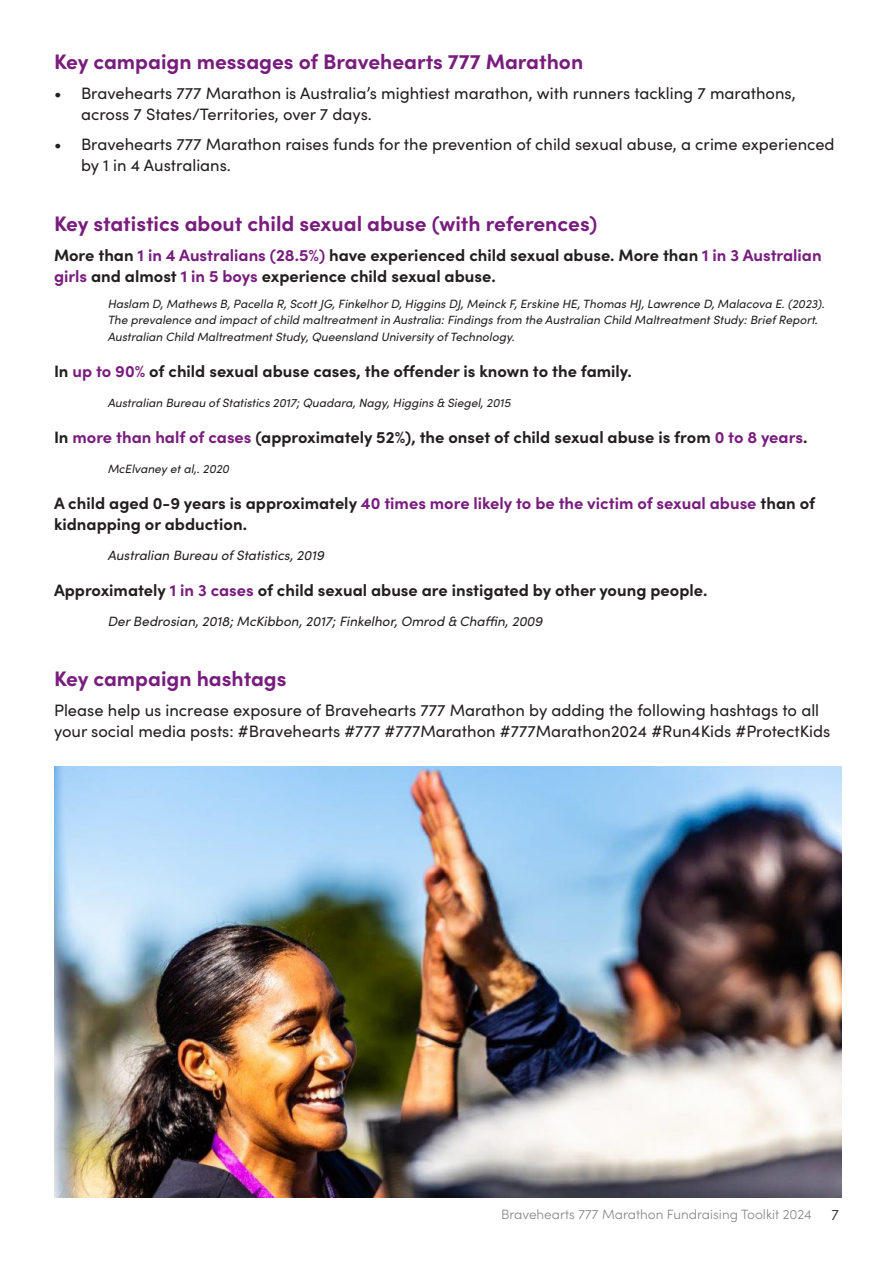
<style>
.page{position:relative;width:893px;height:1263px;background:#fff}
.page>*{position:absolute;margin:0;border:0;box-sizing:border-box;transform-origin:0 0}
.t1{font:700 21px "Sofia Pro";color:#781d7d}
.t2{font:700 16.5px/21px "Sofia Pro";color:#231f20}
.t3{font:16.5px/21px "Sofia Pro";color:#231f20}
.t4{font:300 15px "Sofia Pro";color:#231f20}
.t5{font:italic 13.5px "Sofia Pro";color:#231f20}
.t6{font:300 13.5px "Sofia Pro";color:#848689}
.t7{font:italic 12px/16.5px "Sofia Pro";color:#231f20}
.s1{color:#781d7d}
</style>
<div class="page">
<img style="left:54px;top:766px;width:787px;height:431px">
<p class="t1" style="left:54px;top:46px;width:531px">Key campaign messages of Bravehearts 777 Marathon</p>
<p class="t3" style="left:81px;top:82px;width:716px;text-indent:-27px">• Bravehearts 777 Marathon is Australia’s mightiest marathon, with runners tackling 7 marathons, across 7 States/Territories, over 7 days.</p>
<p class="t3" style="left:81px;top:133px;width:755px;text-indent:-27px">• Bravehearts 777 Marathon raises funds for the prevention of child sexual abuse, a crime experienced by 1 in 4 Australians.</p>
<p class="t1" style="left:54px;top:208px;width:545px">Key statistics about child sexual abuse (with references)</p>
<p class="t2" style="left:54px;top:244px;width:769px">More than <span class="s1">1 in 4 Australians (28.5%)</span> have experienced child sexual abuse. More than <span class="s1">1 in 3 Australian girls</span> and almost <span class="s1">1 in 5 boys</span> experience child sexual abuse.</p>
<p class="t7" style="left:108px;top:295px;width:718px">Haslam D, Mathews B, Pacella R, Scott JG, Finkelhor D, Higgins DJ, Meinck F, Erskine HE, Thomas HJ, Lawrence D, Malacova E. (2023).<br>The prevalence and impact of child maltreatment in Australia: Findings from the Australian Child Maltreatment Study: Brief Report.<br>Australian Child Maltreatment Study, Queensland University of Technology.</p>
<p class="t2" style="left:54px;top:359px;width:579px">In <span class="s1">up to 90%</span> of child sexual abuse cases, the offender is known to the family.</p>
<p class="t7" style="left:108px;top:394px;width:405px">Australian Bureau of Statistics 2017; Quadara, Nagy, Higgins &amp; Siegel, 2015</p>
<p class="t2" style="left:54px;top:425px;width:755px">In <span class="s1">more than half of cases</span> (approximately 52%), the onset of child sexual abuse is from <span class="s1">0 to 8 years</span>.</p>
<p class="t7" style="left:108px;top:460px;width:123px">McElvaney et al,. 2020</p>
<p class="t2" style="left:54px;top:491px;width:763px">A child aged 0-9 years is approximately <span class="s1">40 times more likely to be the victim of sexual abuse</span> than of kidnapping or abduction.</p>
<p class="t5" style="left:108px;top:545px;width:218px">Australian Bureau of Statistics, 2019</p>
<p class="t2" style="left:54px;top:578px;width:655px">Approximately <span class="s1">1 in 3 cases</span> of child sexual abuse are instigated by other young people.</p>
<p class="t5" style="left:108px;top:611px;width:437px">Der Bedrosian, 2018; McKibbon, 2017; Finkelhor, Omrod &amp; Chaffin, 2009</p>
<p class="t1" style="left:54px;top:662px;width:234px">Key campaign hashtags</p>
<p class="t3" style="left:54px;top:698px;width:778px">Please help us increase exposure of Bravehearts 777 Marathon by adding the following hashtags to all your social media posts: #Bravehearts #777 #777Marathon #777Marathon2024 #Run4Kids #ProtectKids</p>
<p class="t6" style="left:501px;top:1204px;width:312px">Bravehearts 777 Marathon Fundraising Toolkit 2024</p>
<p class="t4" style="left:832px;top:1204px;width:9px">7</p>
</div>
